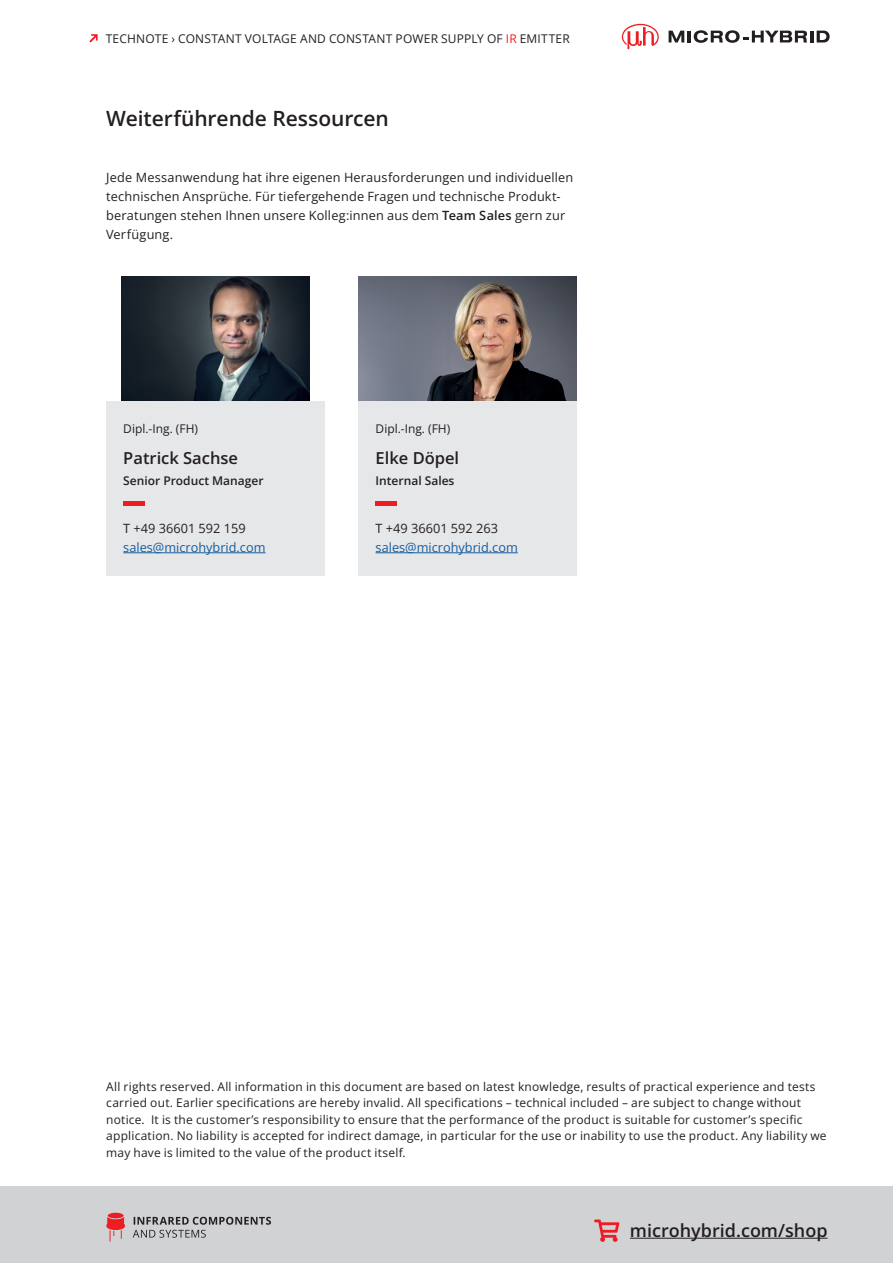
<style>
.page{position:relative;width:893px;height:1263px;background:#fff}
.page>*{position:absolute;margin:0;border:0;box-sizing:border-box;transform-origin:0 0}
.t1{font:600 21px "Open Sans";letter-spacing:-.005em;color:#231f20}
.t2{font:600 18px "Open Sans";color:#231f20}
.t3{font:600 16.5px "Open Sans";color:#231f20}
.t4{font:12.75px/18.8px "Open Sans";letter-spacing:.015em;color:#231f20}
.t5{font:12.75px "Open Sans";color:#175d9e}
.t6{font:12px/16.5px "Open Sans";letter-spacing:.015em;color:#231f20}
.t7{font:600 12px "Open Sans";color:#231f20}
.s1{color:#ee1d23}
.s2{font-weight:600}
</style>
<div class="page">
<svg style="left:89px;top:34px;width:9px;height:9px"></svg>
<svg style="left:669px;top:30px;width:161px;height:13px"></svg>
<svg style="left:622px;top:24px;width:37px;height:25px"></svg>
<div style="left:0;top:1186px;width:893px;height:77px;background:#d1d2d4"></div>
<svg style="left:594px;top:1219px;width:25px;height:23px"></svg>
<hr style="left:630px;top:1238px;width:197px;height:1px;background:#231f20">
<div style="left:108px;top:1213px;width:16px;height:5px;background:#ee1d23;border-radius:50%"></div>
<svg style="left:106px;top:1217px;width:19px;height:25px"></svg>
<svg style="left:133px;top:1217px;width:138px;height:21px"></svg>
<img style="left:122px;top:276px;width:188px;height:125px">
<div style="left:106px;top:401px;width:219px;height:175px;background:#e6e7e9"></div>
<hr style="left:123px;top:552px;width:143px;height:1px;background:#175d9e">
<div style="left:123px;top:501px;width:22px;height:5px;background:#ee1d23"></div>
<img style="left:359px;top:276px;width:218px;height:125px">
<div style="left:359px;top:401px;width:218px;height:175px;background:#e6e7e9"></div>
<hr style="left:376px;top:552px;width:142px;height:1px;background:#175d9e">
<div style="left:376px;top:501px;width:21px;height:5px;background:#ee1d23"></div>
<p class="t6" style="left:106px;top:30px;width:466px">TECHNOTE › CONSTANT VOLTAGE AND CONSTANT POWER SUPPLY OF <span class="s1">IR</span> EMITTER</p>
<h1 class="t1" style="left:106px;top:104px;width:284px">Weiterführende Ressourcen</h1>
<p class="t4" style="left:106px;top:168px;width:469px">Jede Messanwendung hat ihre eigenen Herausforderungen und individuellen technischen Ansprüche. Für tiefergehende Fragen und technische Produkt&shy;beratungen stehen Ihnen unsere Kolleg:innen aus dem <span class="s2">Team Sales</span> gern zur Verfügung.</p>
<p class="t6" style="left:123px;top:420px;width:76px">Dipl.-Ing. (FH)</p>
<h3 class="t3" style="left:123px;top:446px;width:116px">Patrick Sachse</h3>
<p class="t7" style="left:123px;top:472px;width:142px">Senior Product Manager</p>
<p class="t4" style="left:123px;top:519px;width:124px">T +49 36601 592 159</p>
<p class="t5" style="left:123px;top:539px;width:144px">sales@microhybrid.com</p>
<p class="t6" style="left:376px;top:420px;width:76px">Dipl.-Ing. (FH)</p>
<h3 class="t3" style="left:376px;top:446px;width:85px">Elke Döpel</h3>
<p class="t7" style="left:376px;top:472px;width:80px">Internal Sales</p>
<p class="t4" style="left:376px;top:519px;width:124px">T +49 36601 592 263</p>
<p class="t5" style="left:376px;top:539px;width:144px">sales@microhybrid.com</p>
<p class="t6" style="left:106px;top:1078px;width:722px">All rights reserved. All information in this document are based on latest knowledge, results of practical experience and tests carried out. Earlier specifications are hereby invalid. All specifications – technical included – are subject to change without notice. It is the customer’s responsibility to ensure that the performance of the product is suitable for customer’s specific application. No liability is accepted for indirect damage, in particular for the use or inability to use the product. Any liability we may have is limited to the value of the product itself.</p>
<h2 class="t2" style="left:630px;top:1218px;width:199px">microhybrid.com/shop</h2>
</div>
